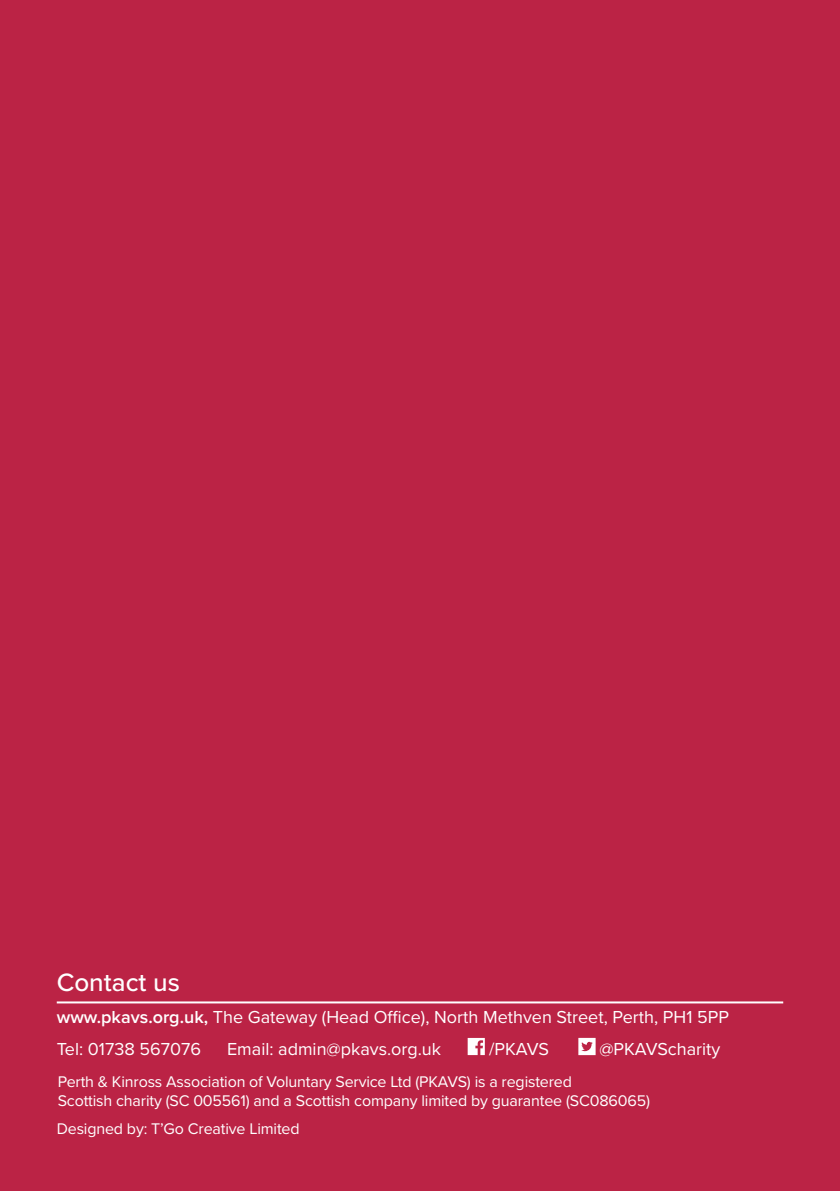
<style>
.page{position:relative;width:840px;height:1191px;background:#fff}
.page>*{position:absolute;margin:0;border:0;box-sizing:border-box;transform-origin:0 0}
.t1{font:500 26px "Proxima Nova";color:#fff}
.t2{font:18px/32px "Proxima Nova";color:#fff}
.t3{font:16px/19.2px "Proxima Nova";letter-spacing:-.01em;color:#fff}
.s1{font-weight:600}
</style>
<div class="page">
<div style="left:0;top:0;width:839px;height:1191px;background:#bb2345"></div>
<svg style="left:578px;top:1038px;width:17px;height:17px"></svg>
<svg style="left:467px;top:1038px;width:17px;height:17px"></svg>
<hr style="left:57px;top:1001px;width:725px;height:2px;background:#fff">
<h1 class="t1" style="left:57px;top:962px;width:125px">Contact us</h1>
<p class="t2" style="left:57px;top:1000px;width:673px"><span class="s1">www.pkavs.org.uk,</span> The Gateway (Head Office), North Methven Street, Perth, PH1 5PP<br>Tel: 01738 567076</p>
<p class="t2" style="left:227px;top:1032px;width:215px">Email: admin@pkavs.org.uk</p>
<p class="t2" style="left:489px;top:1032px;width:61px">/PKAVS</p>
<p class="t2" style="left:599px;top:1032px;width:122px">@PKAVScharity</p>
<p class="t3" style="left:58px;top:1071px;width:593px">Perth &amp; Kinross Association of Voluntary Service Ltd (PKAVS) is a registered<br>Scottish charity (SC 005561) and a Scottish company limited by guarantee (SC086065)</p>
<p class="t3" style="left:57px;top:1118px;width:244px">Designed by: T’Go Creative Limited</p>
</div>
